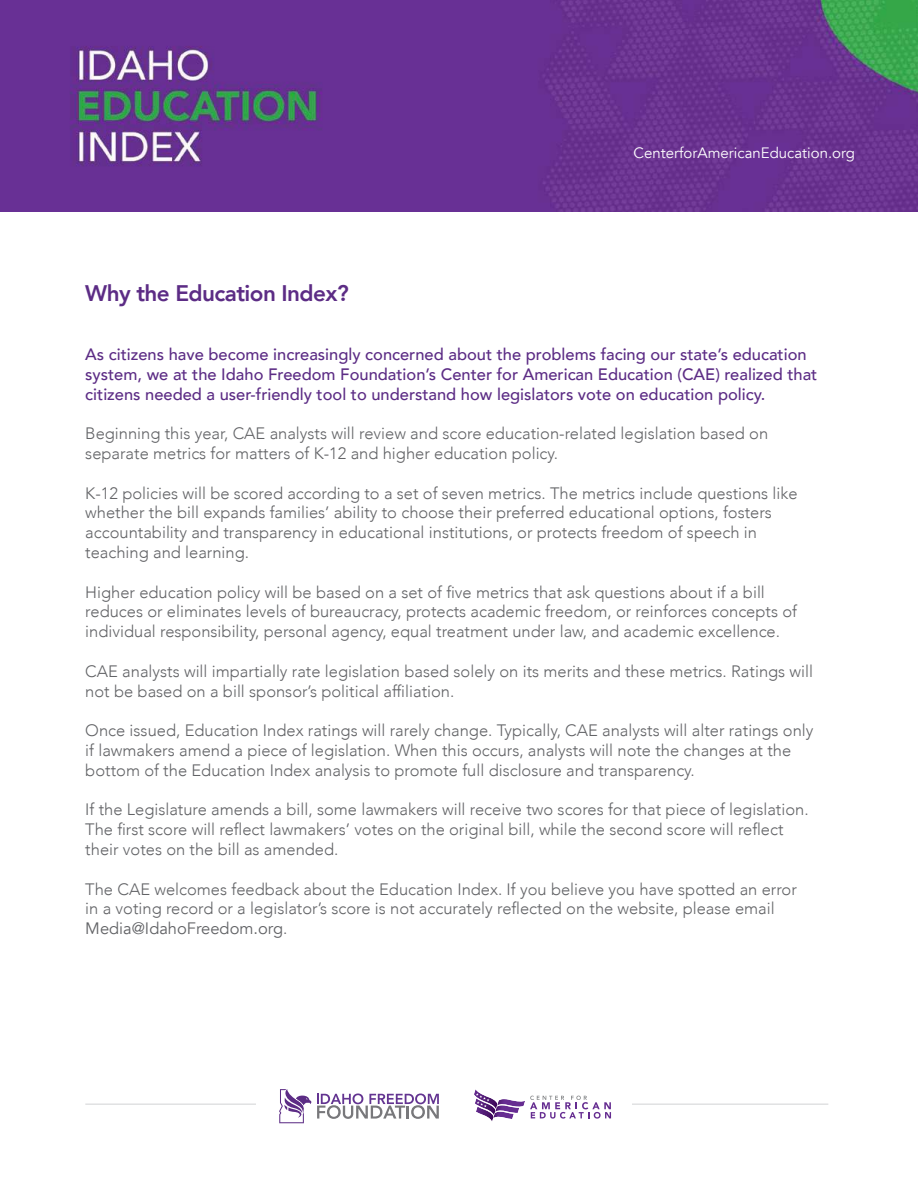
<style>
.page{position:relative;width:918px;height:1188px;background:#fff}
.page>*{position:absolute;margin:0;border:0;box-sizing:border-box;transform-origin:0 0}
.t1{font:800 22.5px "Avenir";letter-spacing:-.025em;color:#5c2c85}
.t2{font:300 16.5px/19.8px "Avenir";color:#626366}
.t3{font:500 16.5px/19.8px "Avenir";color:#5c2c85}
.t4{font:15px "Avenir";color:#fff}
.s1{font-weight:400}
</style>
<div class="page">
<img style="left:0;top:0;width:918px;height:212px">
<hr style="left:85px;top:1104px;width:743px;height:1px;background:#d1d2d4">
<div style="left:256px;top:1089px;width:376px;height:34px;background:#fff"></div>
<svg style="left:279px;top:1089px;width:160px;height:34px"></svg>
<img style="left:494px;top:1113px;width:20px;height:6px">
<img style="left:496px;top:1107px;width:23px;height:6px">
<img style="left:497px;top:1099px;width:28px;height:8px">
<img style="left:486px;top:1116px;width:8px;height:5px">
<img style="left:476px;top:1110px;width:20px;height:6px">
<img style="left:474px;top:1089px;width:23px;height:21px">
<svg style="left:476px;top:1093px;width:13px;height:14px"></svg>
<svg style="left:530px;top:1096px;width:81px;height:23px"></svg>
<h1 class="t1" style="left:85px;top:284px;width:265px">Why the Education Index?</h1>
<p class="t4" style="left:634px;top:147px;width:223px">CenterforAmericanEducation.org</p>
<p class="t3" style="left:85px;top:346px;width:734px">As citizens have become increasingly concerned about the problems facing our state’s education system, we at the Idaho Freedom Foundation’s Center for American Education (CAE) realized that citizens needed a user-friendly tool to understand how legislators vote on education policy.</p>
<p class="t2" style="left:85px;top:425px;width:684px">Beginning this year, CAE analysts will review and score education-related legislation based on separate metrics for matters of K-12 and higher education policy.</p>
<p class="t2" style="left:85px;top:484px;width:714px">K-12 policies will be scored according to a set of seven metrics. The metrics include questions like whether the bill expands families’ ability to choose their preferred educational options, fosters accountability and transparency in educational institutions, or protects freedom of speech in teaching and learning.</p>
<p class="t2" style="left:85px;top:582px;width:713px">Higher education policy will be based on a set of five metrics that ask questions about if a bill reduces or eliminates levels of bureaucracy, protects academic freedom, or reinforces concepts of individual responsibility, personal agency, equal treatment under law, and academic excellence.</p>
<p class="t2" style="left:85px;top:662px;width:729px">CAE analysts will impartially rate legislation based solely on its merits and these metrics. Ratings will not be based on a bill sponsor’s political affiliation.</p>
<p class="t2" style="left:85px;top:722px;width:730px">Once issued, Education Index ratings will rarely change. Typically, CAE analysts will alter ratings only if lawmakers amend a piece of legislation. When this occurs, analysts will note the changes at the bottom of the Education Index analysis to promote full disclosure and transparency.</p>
<p class="t2" style="left:85px;top:801px;width:725px">If the Legislature amends a bill, some lawmakers will receive two scores for that piece of legislation.<br>The first score will reflect lawmakers’ votes on the original bill, while the second score will reflect their votes on the bill as amended.</p>
<p class="t2" style="left:85px;top:880px;width:713px">The CAE welcomes feedback about the Education Index. If you believe you have spotted an error in a voting record or a legislator’s score is not accurately reflected on the website, please email<br><span class="s1">Media@IdahoFreedom.org</span>.</p>
</div>
